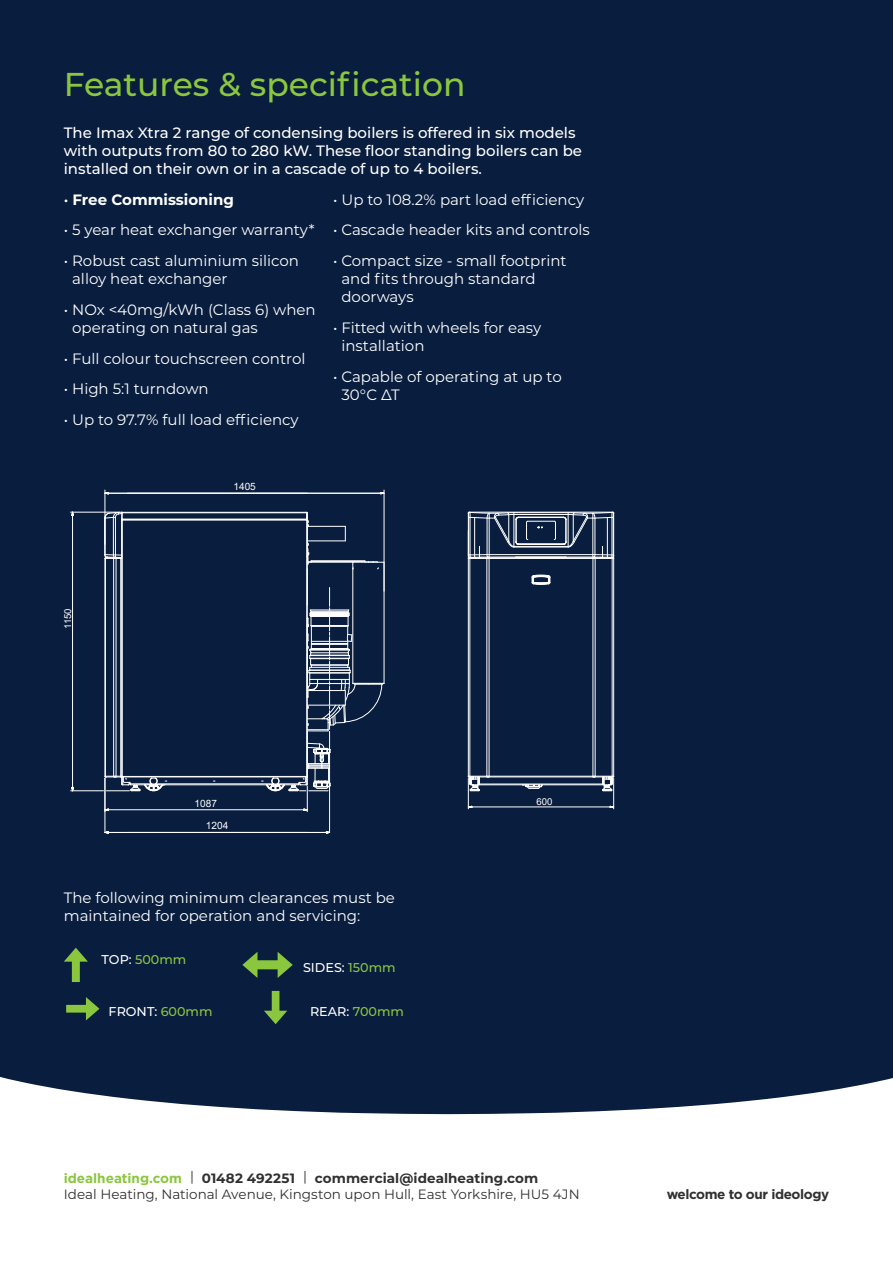
<style>
.page{position:relative;width:893px;height:1263px;background:#fff}
.page>*{position:absolute;margin:0;border:0;box-sizing:border-box;transform-origin:0 0}
.t1{font:500 33px "Montserrat";color:#8bc63f}
.t2{font:15px/18px "Montserrat";color:#fff}
.t3{font:500 15px/18px "Montserrat";color:#fff}
.t4{font:700 15px "Montserrat";color:#fff}
.t5{font:13.5px/16.2px "Montserrat";color:#312f30}
.t6{font:700 13.5px "Gotham";letter-spacing:-.03em;color:#312f30}
.t7{font:500 12.75px "Montserrat";color:#fff}
.t8{font:500 12.75px "Montserrat";color:#8bc63f}
.t9{font:10.05px/22px "Arial";color:#fff}
.t10{font:9.6px "Arial";color:#fff}
.s1{font-weight:500}
.s2{color:#fff}
.s3{color:#8bc63f}
.s4{font-family:"Gotham";font-weight:700;color:#8bc63e}
.s5{font-weight:700}
</style>
<div class="page">
<div style="left:0;top:0;width:893px;height:1114px;background:#091d3e"></div>
<svg style="left:64px;top:948px;width:24px;height:34px"></svg>
<svg style="left:242px;top:952px;width:51px;height:26px"></svg>
<svg style="left:66px;top:997px;width:33px;height:23px"></svg>
<svg style="left:264px;top:991px;width:23px;height:33px"></svg>
<hr style="left:71px;top:790px;width:32px;height:1px;background:#fff">
<hr style="left:71px;top:512px;width:49px;height:1px;background:#fff">
<hr style="left:72px;top:512px;width:1px;height:279px;background:#fff">
<hr style="left:105px;top:809px;width:202px;height:1px;background:#fff">
<hr style="left:105px;top:778px;width:1px;height:54px;background:#fff">
<hr style="left:329px;top:731px;width:1px;height:101px;background:#fff">
<hr style="left:156px;top:783px;width:117px;height:1px;background:#fff">
<hr style="left:159px;top:784px;width:111px;height:1px;background:#fff">
<hr style="left:311px;top:561px;width:54px;height:1px;background:#fff">
<hr style="left:311px;top:562px;width:43px;height:1px;background:#fff">
<hr style="left:311px;top:560px;width:54px;height:1px;background:#fff">
<svg style="left:365px;top:561px;width:14px;height:8px"></svg>
<hr style="left:122px;top:520px;width:185px;height:1px;background:#fff">
<hr style="left:121px;top:520px;width:1px;height:256px;background:#fff">
<hr style="left:122px;top:520px;width:1px;height:256px;background:#fff">
<hr style="left:306px;top:520px;width:1px;height:256px;background:#fff">
<hr style="left:122px;top:776px;width:185px;height:1px;background:#fff">
<hr style="left:122px;top:777px;width:185px;height:1px;background:#fff">
<hr style="left:113px;top:558px;width:1px;height:218px;background:#fff">
<hr style="left:116px;top:558px;width:1px;height:218px;background:#fff">
<hr style="left:120px;top:558px;width:1px;height:218px;background:#fff">
<hr style="left:105px;top:558px;width:1px;height:218px;background:#fff">
<hr style="left:122px;top:512px;width:185px;height:1px;background:#fff">
<hr style="left:122px;top:519px;width:185px;height:1px;background:#fff">
<svg style="left:352px;top:562px;width:2px;height:10px"></svg>
<hr style="left:353px;top:569px;width:1px;height:114px;background:#fff">
<hr style="left:354px;top:562px;width:30px;height:1px;background:#fff">
<svg style="left:306px;top:512px;width:6px;height:58px"></svg>
<hr style="left:307px;top:569px;width:1px;height:36px;background:#fff">
<hr style="left:308px;top:526px;width:37px;height:1px;background:#fff">
<hr style="left:307px;top:541px;width:38px;height:1px;background:#fff">
<svg style="left:345px;top:526px;width:1px;height:15px"></svg>
<hr style="left:115px;top:517px;width:1px;height:38px;background:#fff">
<hr style="left:113px;top:517px;width:1px;height:38px;background:#fff">
<hr style="left:105px;top:518px;width:1px;height:37px;background:#fff">
<hr style="left:104px;top:518px;width:1px;height:37px;background:#fff">
<svg style="left:104px;top:554px;width:19px;height:5px"></svg>
<svg style="left:104px;top:512px;width:19px;height:9px"></svg>
<svg style="left:104px;top:776px;width:63px;height:15px"></svg>
<svg style="left:261px;top:587px;width:124px;height:225px"></svg>
<hr style="left:613px;top:778px;width:1px;height:31px;background:#fff">
<hr style="left:468px;top:778px;width:1px;height:31px;background:#fff">
<hr style="left:468px;top:807px;width:146px;height:1px;background:#fff">
<svg style="left:523px;top:785px;width:20px;height:4px"></svg>
<hr style="left:489px;top:558px;width:1px;height:218px;background:#fff">
<hr style="left:487px;top:558px;width:1px;height:218px;background:#fff">
<hr style="left:593px;top:558px;width:1px;height:218px;background:#fff">
<hr style="left:489px;top:776px;width:104px;height:1px;background:#fff">
<hr style="left:489px;top:558px;width:104px;height:1px;background:#fff">
<hr style="left:489px;top:777px;width:104px;height:1px;background:#fff">
<hr style="left:595px;top:558px;width:1px;height:218px;background:#fff">
<hr style="left:470px;top:558px;width:1px;height:218px;background:#fff">
<hr style="left:612px;top:558px;width:1px;height:218px;background:#fff">
<svg style="left:532px;top:575px;width:19px;height:10px"></svg>
<hr style="left:468px;top:558px;width:1px;height:218px;background:#fff">
<hr style="left:613px;top:558px;width:1px;height:218px;background:#fff">
<hr style="left:479px;top:784px;width:124px;height:1px;background:#fff">
<svg style="left:593px;top:776px;width:22px;height:15px"></svg>
<hr style="left:514px;top:547px;width:54px;height:1px;background:#fff">
<hr style="left:489px;top:554px;width:104px;height:1px;background:#fff">
<hr style="left:514px;top:546px;width:54px;height:1px;background:#fff">
<hr style="left:514px;top:514px;width:54px;height:1px;background:#fff">
<hr style="left:516px;top:557px;width:50px;height:1px;background:#fff">
<hr style="left:514px;top:512px;width:54px;height:1px;background:#fff">
<svg style="left:526px;top:521px;width:30px;height:19px"></svg>
<hr style="left:518px;top:517px;width:45px;height:1px;background:#fff">
<hr style="left:518px;top:544px;width:45px;height:1px;background:#fff">
<svg style="left:468px;top:512px;width:51px;height:47px"></svg>
<svg style="left:468px;top:776px;width:22px;height:15px"></svg>
<svg style="left:563px;top:512px;width:51px;height:47px"></svg>
<hr style="left:105px;top:832px;width:224px;height:1px;background:#fff">
<hr style="left:105px;top:490px;width:1px;height:54px;background:#fff">
<hr style="left:384px;top:490px;width:1px;height:101px;background:#fff">
<hr style="left:105px;top:493px;width:279px;height:1px;background:#fff">
<h1 class="t1" style="left:64px;top:61px;width:403px">Features &amp; specification</h1>
<p class="t3" style="left:64px;top:123px;width:520px">The Imax Xtra 2 range of condensing boilers is offered in six models with outputs from 80 to 280 kW. These floor standing boilers can be installed on their own or in a cascade of up to 4 boilers.</p>
<p class="t4" style="left:64px;top:188px;width:172px"><span class="s1">•</span> Free Commissioning</p>
<p class="t2" style="left:64px;top:220px;width:252px">• 5 year heat exchanger warranty*</p>
<p class="t2" style="left:72px;top:251px;width:228px;text-indent:-8px">• Robust cast aluminium silicon alloy heat exchanger</p>
<p class="t2" style="left:72px;top:300px;width:245px;text-indent:-8px">• NOx &lt;40mg/kWh (Class 6) when operating on natural gas</p>
<p class="t2" style="left:64px;top:349px;width:243px">• Full colour touchscreen control</p>
<p class="t2" style="left:64px;top:379px;width:146px">• High 5:1 turndown</p>
<p class="t2" style="left:64px;top:410px;width:236px">• Up to 97.7% full load efficiency</p>
<p class="t2" style="left:333px;top:190px;width:253px">• Up to 108.2% part load efficiency</p>
<p class="t2" style="left:333px;top:220px;width:258px">• Cascade header kits and controls</p>
<p class="t2" style="left:341px;top:251px;width:227px;text-indent:-8px">• Compact size - small footprint and fits through standard doorways</p>
<p class="t2" style="left:341px;top:318px;width:201px;text-indent:-8px">• Fitted with wheels for easy installation</p>
<p class="t2" style="left:341px;top:367px;width:222px;text-indent:-8px">• Capable of operating at up to<br>30°C ΔT</p>
<p class="t10" style="left:61px;top:629px;width:22px;rotate:-90deg">1150</p>
<p class="t9" style="left:233px;top:476px;width:24px">1405</p>
<p class="t9" style="left:206px;top:793px;width:24px;text-indent:-11px">1087<br>1204</p>
<p class="t2" style="left:64px;top:888px;width:333px">The following minimum clearances must be maintained for operation and servicing:</p>
<p class="t8" style="left:102px;top:950px;width:86px"><span class="s2">TOP:</span> 500mm</p>
<p class="t7" style="left:303px;top:958px;width:94px">SIDES: <span class="s3">150mm</span></p>
<p class="t7" style="left:109px;top:1002px;width:105px">FRONT: <span class="s3">600mm</span></p>
<p class="t7" style="left:310px;top:1002px;width:96px">REAR: <span class="s3">700mm</span></p>
<p class="t10" style="left:536px;top:795px;width:17px">600</p>
<p class="t5" style="left:64px;top:1169px;width:517px"><span class="s4">idealheating.com</span> | <span class="s5">01482 492251</span> | <span class="s5">commercial@idealheating.com<br></span>Ideal Heating, National Avenue, Kingston upon Hull, East Yorkshire, HU5 4JN</p>
<p class="t6" style="left:667px;top:1185px;width:164px">welcome to our ideology</p>
</div>
